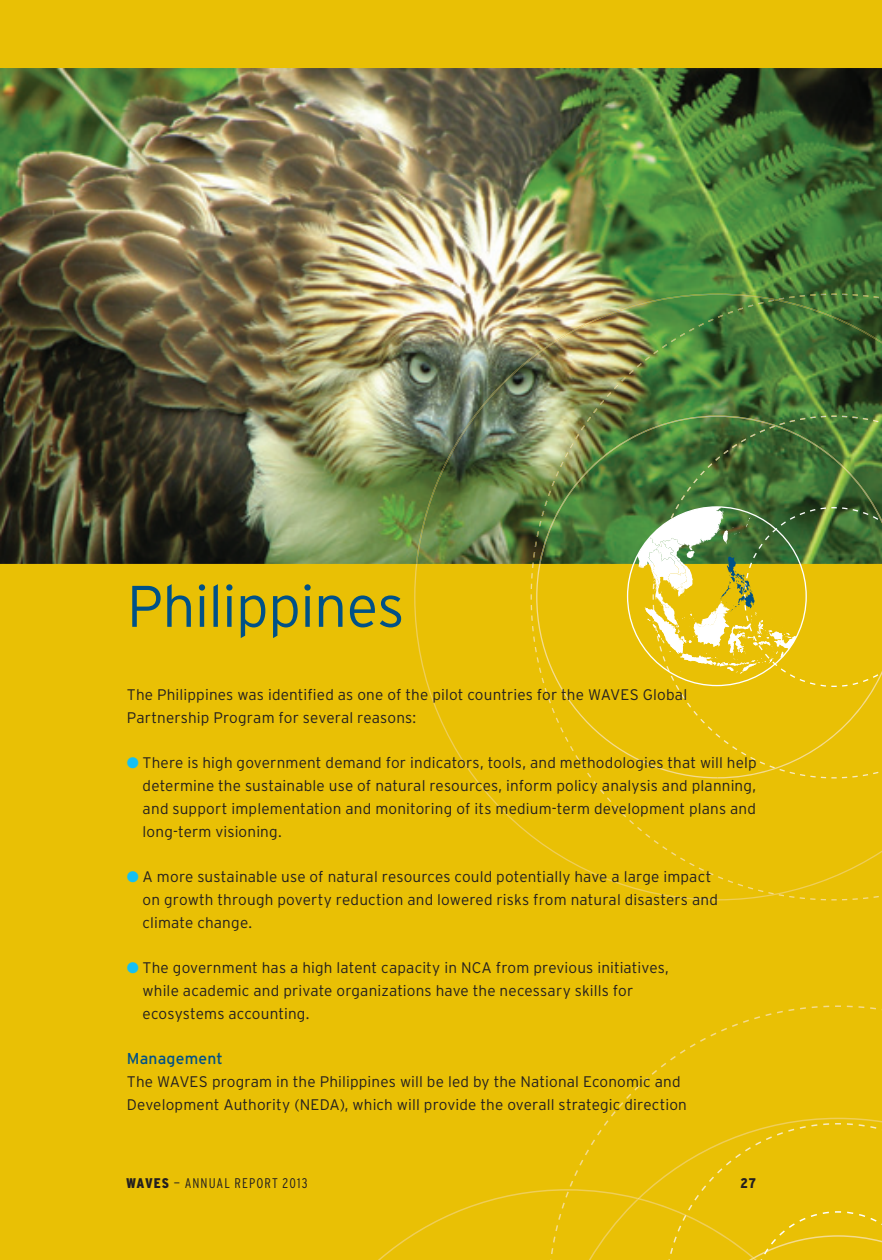
<style>
.page{position:relative;width:882px;height:1260px;background:#fff}
.page>*{position:absolute;margin:0;border:0;box-sizing:border-box;transform-origin:0 0}
.t1{font:300 58.45px "Interstate";letter-spacing:-.015em;color:#005187}
.t2{font:15.75px "Interstate";letter-spacing:.01em;color:#005187}
.t3{font:300 15.4px/22.8px "Interstate";letter-spacing:.01em;color:#231f20}
.t4{font:300 condensed 14px "Interstate";letter-spacing:.075em;color:#231f20}
.t5{font:900 condensed 14px "Interstate";color:#231f20}
.s1{color:#15c0f2}
.s2{font-weight:900}
</style>
<div class="page">
<img style="left:0;top:768px;width:1px;height:492px">
<div style="left:1px;top:0;width:881px;height:1260px;background:#e9c005"></div>
<svg style="left:847px;top:1006px;width:35px;height:4px"></svg>
<svg style="left:611px;top:1006px;width:218px;height:112px"></svg>
<svg style="left:835px;top:1005px;width:6px;height:2px"></svg>
<svg style="left:378px;top:1118px;width:504px;height:142px"></svg>
<img style="left:0;top:68px;width:882px;height:496px">
<svg style="left:414px;top:564px;width:117px;height:272px"></svg>
<img style="left:416px;top:294px;width:466px;height:270px">
<img style="left:842px;top:416px;width:36px;height:6px">
<img style="left:769px;top:416px;width:57px;height:13px">
<img style="left:842px;top:294px;width:37px;height:4px">
<img style="left:779px;top:294px;width:47px;height:6px">
<svg style="left:768px;top:300px;width:12px;height:2px"></svg>
<img style="left:533px;top:302px;width:231px;height:204px">
<svg style="left:837px;top:851px;width:45px;height:49px"></svg>
<svg style="left:531px;top:778px;width:306px;height:122px"></svg>
<svg style="left:531px;top:506px;width:351px;height:272px"></svg>
<h1 class="t1" style="left:127px;top:573px;width:279px">Philippines</h1>
<p class="t3" style="left:127px;top:683px;width:562px">The Philippines was identified as one of the pilot countries for the WAVES Global<br>Partnership Program for several reasons:</p>
<p class="t3" style="left:143px;top:751px;width:616px;text-align:justify;text-indent:-16px"><span class="s1">●</span> There is high government demand for indicators, tools, and methodologies that will help determine the sustainable use of natural resources, inform policy analysis and planning, and support implementation and monitoring of its medium-term development plans and long-term visioning.</p>
<p class="t3" style="left:143px;top:865px;width:577px;text-indent:-16px"><span class="s1">●</span> A more sustainable use of natural resources could potentially have a large impact on growth through poverty reduction and lowered risks from natural disasters and climate change.</p>
<p class="t3" style="left:143px;top:956px;width:528px;text-indent:-16px"><span class="s1">●</span> The government has a high latent capacity in NCA from previous initiatives, while academic and private organizations have the necessary skills for ecosystems accounting.</p>
<p class="t2" style="left:127px;top:1050px;width:97px">Management</p>
<p class="t3" style="left:127px;top:1070px;width:562px">The WAVES program in the Philippines will be led by the National Economic and<br>Development Authority (NEDA), which will provide the overall strategic direction</p>
<p class="t4" style="left:126px;top:1175px;width:183px"><span class="s2">WAVES</span> — ANNUAL REPORT 2013</p>
<p class="t5" style="left:740px;top:1175px;width:17px">27</p>
</div>
